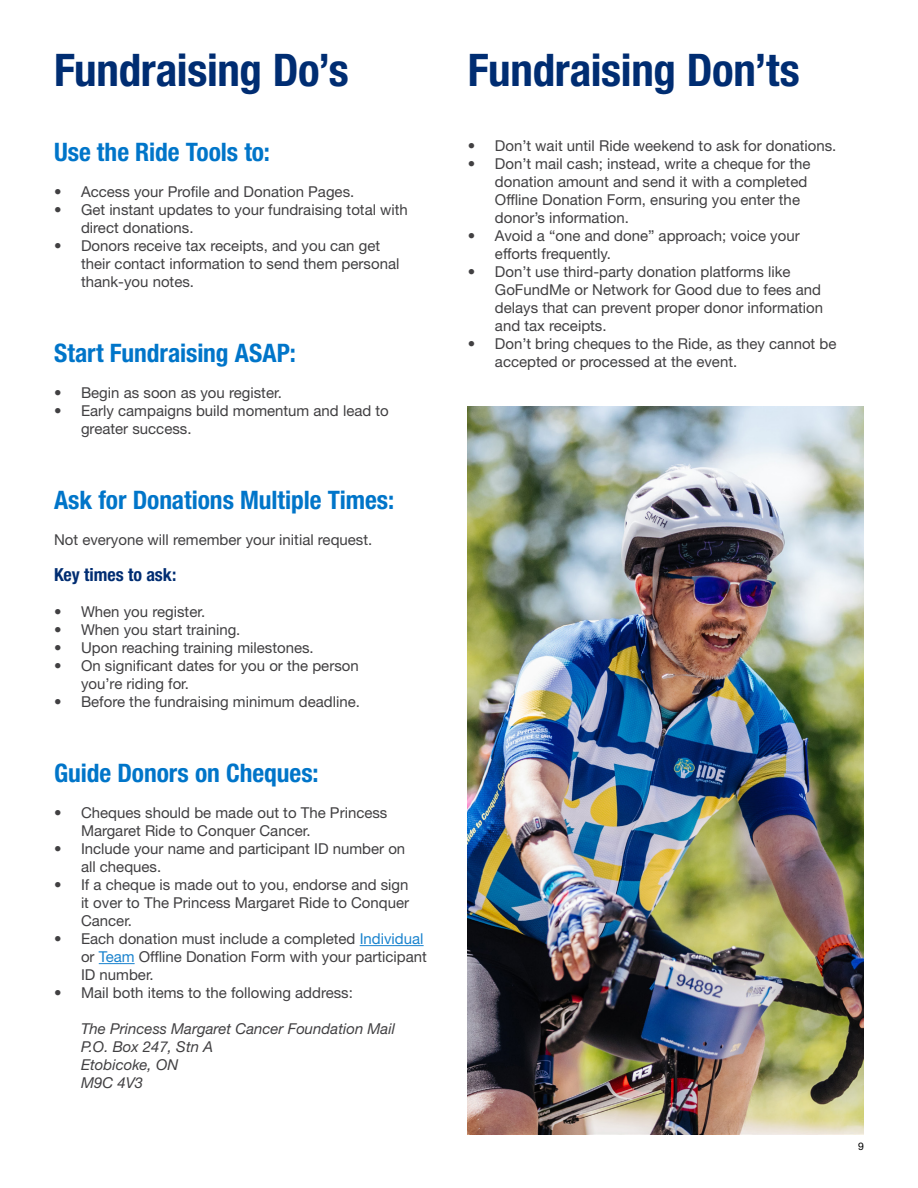
<style>
.page{position:relative;width:918px;height:1188px;background:#fff}
.page>*{position:absolute;margin:0;border:0;box-sizing:border-box;transform-origin:0 0}
.t1{font:700 condensed 45px "Helvetica Neue LT Std";letter-spacing:-.005em;color:#002d72}
.t2{font:700 condensed 25.5px "Helvetica Neue LT Std";letter-spacing:-.005em;color:#0075c9}
.t3{font:700 condensed 18px "Helvetica Neue LT Std";color:#002d72}
.t4{font:15px/18px "Helvetica Neue LT Std";color:#414042}
.t5{font:italic 15px/18px "Helvetica Neue LT Std";color:#414042}
.t6{font:10.5px "Helvetica Neue LT Std";color:#000}
.s1{color:#1a83ce}
</style>
<div class="page">
<hr style="left:360px;top:945px;width:64px;height:1px;background:#1a83ce">
<hr style="left:99px;top:963px;width:36px;height:1px;background:#1a83ce">
<img style="left:468px;top:406px;width:396px;height:728px">
<h1 class="t1" style="left:54px;top:43px;width:296px">Fundraising Do’s</h1>
<h2 class="t2" style="left:54px;top:137px;width:218px">Use the Ride Tools to:</h2>
<p class="t4" style="left:54px;top:182px;width:302px">• Access your Profile and Donation Pages.</p>
<p class="t4" style="left:81px;top:200px;width:328px;text-indent:-27px">• Get instant updates to your fundraising total with direct donations.</p>
<p class="t4" style="left:81px;top:236px;width:320px;text-indent:-27px">• Donors receive tax receipts, and you can get their contact information to send them personal thank-you notes.</p>
<h2 class="t2" style="left:54px;top:338px;width:244px">Start Fundraising ASAP:</h2>
<p class="t4" style="left:54px;top:383px;width:229px">• Begin as soon as you register.</p>
<p class="t4" style="left:81px;top:401px;width:309px;text-indent:-27px">• Early campaigns build momentum and lead to greater success.</p>
<h2 class="t2" style="left:54px;top:485px;width:342px">Ask for Donations Multiple Times:</h2>
<p class="t4" style="left:54px;top:530px;width:320px">Not everyone will remember your initial request.</p>
<p class="t3" style="left:54px;top:564px;width:124px">Key times to ask:</p>
<p class="t4" style="left:54px;top:602px;width:153px">• When you register.</p>
<p class="t4" style="left:54px;top:620px;width:188px">• When you start training.</p>
<p class="t4" style="left:54px;top:638px;width:261px">• Upon reaching training milestones.</p>
<p class="t4" style="left:81px;top:656px;width:279px;text-indent:-27px">• On significant dates for you or the person you’re riding for.</p>
<p class="t4" style="left:54px;top:692px;width:307px">• Before the fundraising minimum deadline.</p>
<h2 class="t2" style="left:54px;top:758px;width:266px">Guide Donors on Cheques:</h2>
<p class="t4" style="left:81px;top:803px;width:308px;text-indent:-27px">• Cheques should be made out to The Princess<br>Margaret Ride to Conquer Cancer.</p>
<p class="t4" style="left:81px;top:839px;width:326px;text-indent:-27px">• Include your name and participant ID number on all cheques.</p>
<p class="t4" style="left:81px;top:875px;width:330px;text-align:justify;text-indent:-27px">• If a cheque is made out to you, endorse and sign it over to The Princess Margaret Ride to Conquer Cancer.</p>
<p class="t4" style="left:81px;top:929px;width:347px;text-indent:-27px">• Each donation must include a completed <span class="s1">Individual </span>or <span class="s1">Team</span> Offline Donation Form with your participant<br>ID number.</p>
<p class="t4" style="left:54px;top:983px;width:300px">• Mail both items to the following address:</p>
<p class="t5" style="left:81px;top:1019px;width:316px">The Princess Margaret Cancer Foundation Mail<br>P.O. Box 247, Stn A<br>Etobicoke, ON<br>M9C 4V3</p>
<h1 class="t1" style="left:468px;top:43px;width:333px">Fundraising Don’ts</h1>
<p class="t4" style="left:468px;top:136px;width:370px">• Don’t wait until Ride weekend to ask for donations.</p>
<p class="t4" style="left:495px;top:154px;width:317px;text-indent:-27px">• Don’t mail cash; instead, write a cheque for the donation amount and send it with a completed Offline Donation Form, ensuring you enter the donor’s information.</p>
<p class="t4" style="left:495px;top:226px;width:306px;text-indent:-27px">• Avoid a “one and done” approach; voice your efforts frequently.</p>
<p class="t4" style="left:495px;top:262px;width:330px;text-indent:-27px">• Don’t use third-party donation platforms like GoFundMe or Network for Good due to fees and delays that can prevent proper donor information and tax receipts.</p>
<p class="t4" style="left:495px;top:334px;width:343px;text-indent:-27px">• Don’t bring cheques to the Ride, as they cannot be accepted or processed at the event.</p>
<p class="t6" style="left:858px;top:1140px;width:7px">9</p>
</div>
